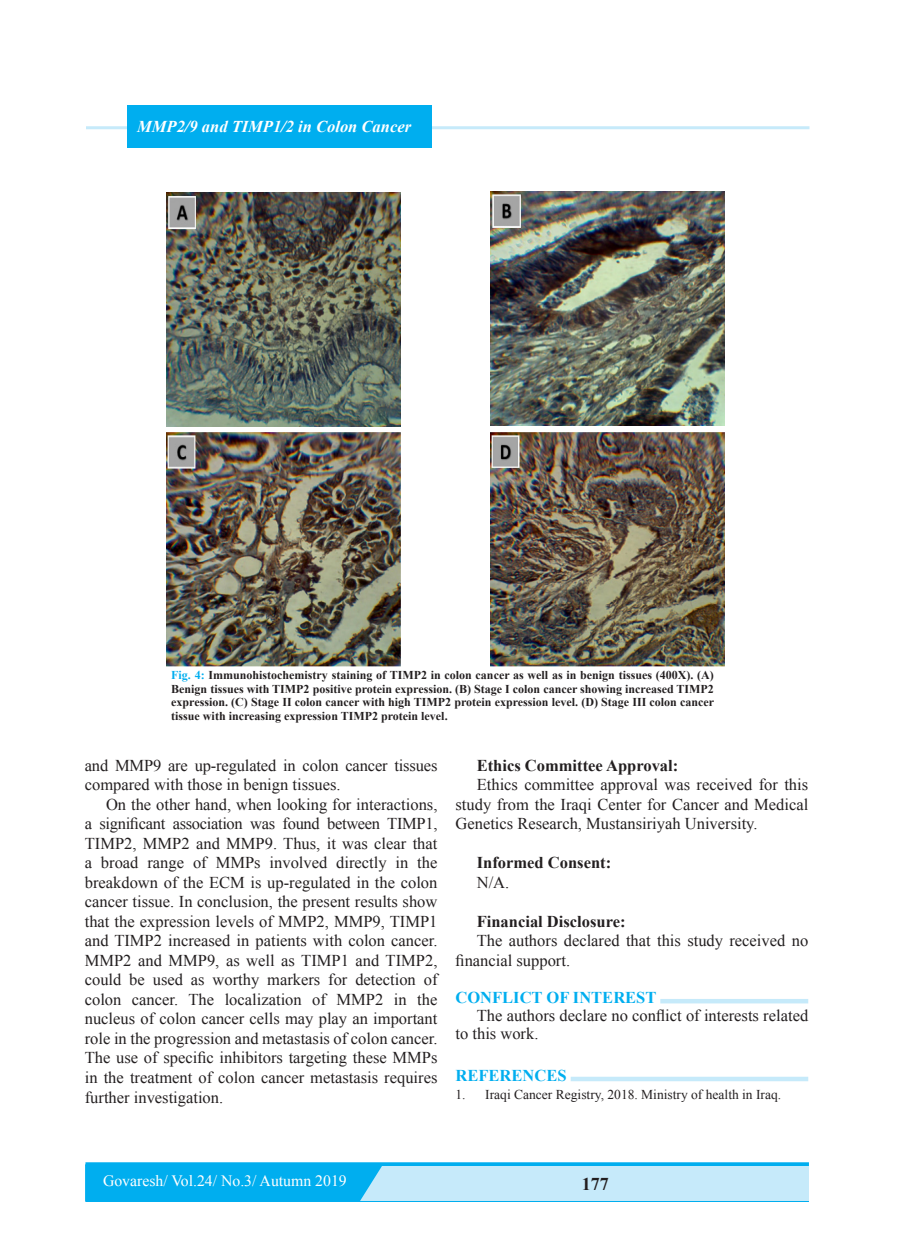
<style>
.page{position:relative;width:915px;height:1255px;background:#fff}
.page>*{position:absolute;margin:0;border:0;box-sizing:border-box;transform-origin:0 0}
.t1{font:700 18px "Times New Roman";color:#231f20}
.t2{font:16.5px/19.5px "Times New Roman";color:#231f20}
.t3{font:700 16.5px "Times New Roman";color:#231f20}
.t4{font:italic 700 16.5px "Times New Roman";color:#fff}
.t5{font:700 16.5px "Times New Roman";color:#00aeef}
.t6{font:15.75px "Times New Roman";color:#fff}
.t7{font:13.5px "Times New Roman";color:#231f20}
.t8{font:700 12px/13.5px "Times New Roman";color:#231f20;text-align:justify}
.s1{color:#00aeef}
</style>
<div class="page">
<svg style="left:85px;top:1162px;width:723px;height:4px;background:#16b4f0"></svg>
<div style="left:85px;top:1166px;width:723px;height:35px;background:#c6eafa"></div>
<hr style="left:85px;top:1200px;width:723px;height:1px;background:#00aeef">
<div style="left:85px;top:1164px;width:298px;height:36px;background:#00aeef"></div>
<div style="left:660px;top:998px;width:148px;height:5px;background:#c6eafa"></div>
<div style="left:570px;top:1076px;width:238px;height:5px;background:#c6eafa"></div>
<img style="left:166px;top:192px;width:234px;height:234px">
<img style="left:490px;top:191px;width:234px;height:234px">
<img style="left:166px;top:433px;width:234px;height:233px">
<img style="left:490px;top:433px;width:234px;height:233px">
<hr style="left:86px;top:126px;width:723px;height:3px;background:#c6eafa">
<div style="left:128px;top:105px;width:303px;height:43px;background:#00aeef"></div>
<p class="t4" style="left:137px;top:115px;width:275px">MMP2/9 and TIMP1/2 in Colon Cancer</p>
<p class="t8" style="left:171px;top:668px;width:544px"><span class="s1">Fig. 4:</span> Immunohistochemistry staining of TIMP in2 colon cancer as well as in benign tissues (400X (. ) A( Benign tissues with TIMP2 positive protein expression B(. ) Stage I colon cancer showing increased TIMP2 expression C(. ) Stage II colon cancer with high TIMP2 protein expression level D(. ) Stage III colon cancer tissue with increasing expression TIMP2 protein level.</p>
<p class="t2" style="left:85px;top:755px;width:354px">and MMP9 are up-regulated in colon cancer tissues compared with those in benign tissues.</p>
<p class="t2" style="left:85px;top:794px;width:354px;text-align:right">On the other hand, when looking for interactions,<br>a significant association was found between TIMP1, TIMP2, MMP2 and MMP9. Thus, it was clear that the</p>
<p class="t2" style="left:101px;top:852px;width:39px">broad</p>
<p class="t2" style="left:269px;top:852px;width:59px">involved</p>
<p class="t2" style="left:336px;top:852px;width:52px">directly</p>
<p class="t2" style="left:395px;top:852px;width:14px">in</p>
<p class="t2" style="left:193px;top:852px;width:15px">of</p>
<p class="t2" style="left:215px;top:852px;width:46px">MMPs</p>
<p class="t2" style="left:147px;top:852px;width:38px">range</p>
<p class="t2" style="left:85px;top:852px;width:9px">a</p>
<p class="t2" style="left:85px;top:872px;width:354px">breakdown of the ECM is up-regulated in the colon</p>
<p class="t2" style="left:85px;top:891px;width:354px">cancer tissue. In conclusion, the present results show</p>
<p class="t2" style="left:85px;top:911px;width:354px">that the expression levels of MMP2, MMP9, TIMP1</p>
<p class="t2" style="left:85px;top:930px;width:354px">and TIMP2 increased in patients with colon cancer.</p>
<p class="t2" style="left:85px;top:950px;width:354px">MMP2 and MMP9, as well as TIMP1 and TIMP2,</p>
<p class="t2" style="left:423px;top:969px;width:15px">of</p>
<p class="t2" style="left:85px;top:969px;width:38px">could</p>
<p class="t2" style="left:129px;top:969px;width:17px">be</p>
<p class="t2" style="left:153px;top:969px;width:32px">used</p>
<p class="t2" style="left:212px;top:969px;width:48px">worthy</p>
<p class="t2" style="left:267px;top:969px;width:55px">markers</p>
<p class="t2" style="left:355px;top:969px;width:62px">detection</p>
<p class="t2" style="left:328px;top:969px;width:21px">for</p>
<p class="t2" style="left:191px;top:969px;width:15px">as</p>
<p class="t2" style="left:85px;top:989px;width:354px">colon<br>nucleus of colon cancer cells may play an important role in the progression and metastasis of colon cancer.<br>The use of specific inhibitors targeting these MMPs in the treatment of colon cancer metastasis requires further investigation.</p>
<p class="t2" style="left:188px;top:989px;width:27px">The</p>
<p class="t2" style="left:225px;top:989px;width:78px">localization</p>
<p class="t2" style="left:394px;top:989px;width:14px">in</p>
<p class="t2" style="left:417px;top:989px;width:22px">the</p>
<p class="t2" style="left:312px;top:989px;width:15px">of</p>
<p class="t2" style="left:336px;top:989px;width:48px">MMP2</p>
<p class="t2" style="left:132px;top:989px;width:48px">cancer.</p>
<p class="t3" style="left:476px;top:753px;width:203px">Ethics Committee Approval:</p>
<p class="t2" style="left:455px;top:774px;width:354px;text-align:justify;text-indent:21px">Ethics committee approval was received for this study from the Iraqi Center for Cancer and Medical Genetics Research, Mustansiriyah University.</p>
<p class="t3" style="left:476px;top:851px;width:136px">Informed Consent:</p>
<p class="t2" style="left:476px;top:872px;width:34px">N A/ .</p>
<p class="t3" style="left:476px;top:909px;width:150px">Financial Disclosure:</p>
<p class="t2" style="left:455px;top:930px;width:354px;text-indent:21px">The authors declared that this study received no financial support.</p>
<p class="t5" style="left:455px;top:986px;width:202px">CONFLICT OF INTEREST</p>
<p class="t2" style="left:455px;top:1006px;width:354px;line-height:18px;text-indent:21px">The authors declare no conflict of interests related to this work.</p>
<p class="t5" style="left:455px;top:1064px;width:112px">REFERENCES</p>
<p class="t7" style="left:485px;top:1085px;width:297px">Iraqi Cancer Registry, 2018. Ministry of health in Iraq.</p>
<p class="t7" style="left:455px;top:1085px;width:12px">1.</p>
<p class="t6" style="left:103px;top:1170px;width:245px">Govaresh/ Vol.24/ No.3/ Autumn 2019</p>
<p class="t1" style="left:581px;top:1171px;width:28px">177</p>
</div>
